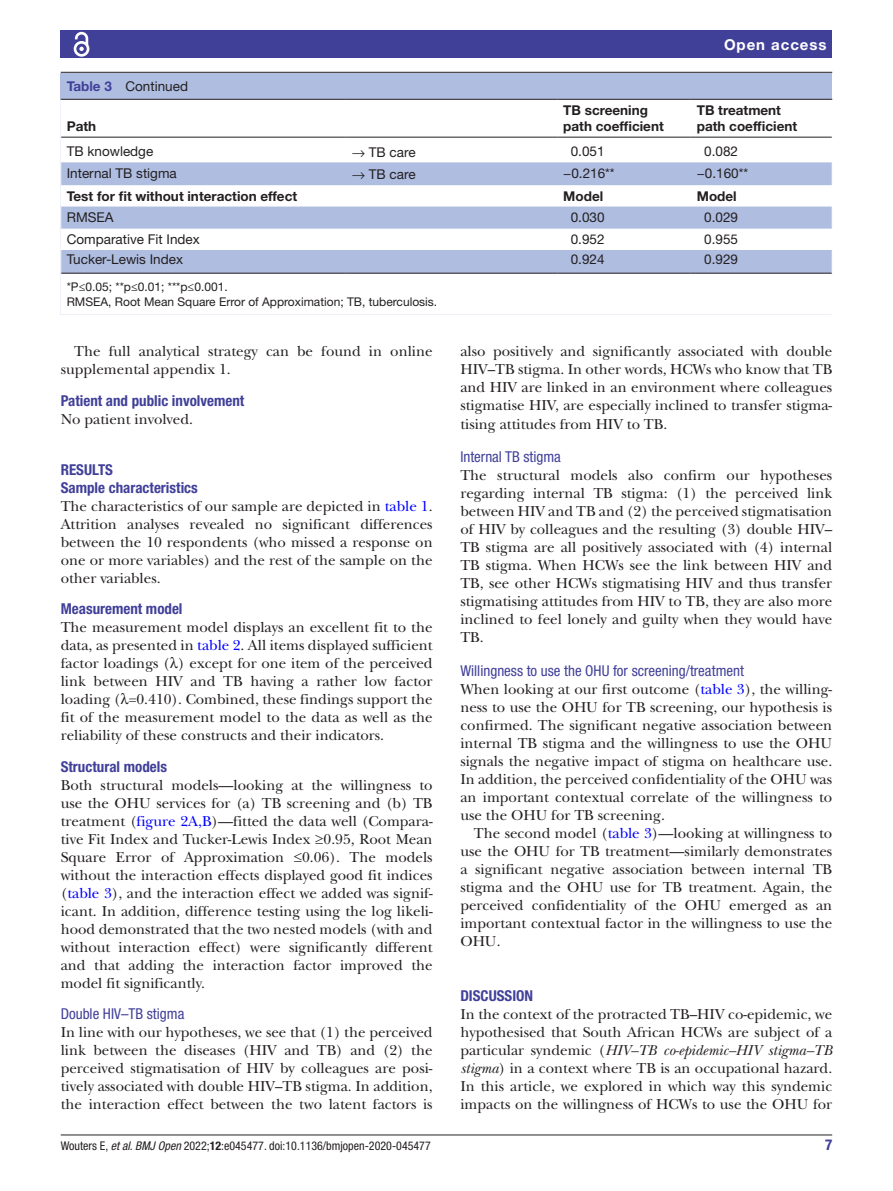
<style>
.page{position:relative;width:893px;height:1191px;background:#fff}
.page>*{position:absolute;margin:0;border:0;box-sizing:border-box;transform-origin:0 0}
.t1{font:15px/18px "New Baskerville";color:#231f20;text-align:justify}
.t2{font:700 condensed 15px/18px "Helvetica Neue LT Std";color:#414099}
.t3{font:condensed 15px "Helvetica Neue LT Std";color:#414099}
.t4{font:700 15px "Helvetica Neue LT Std";letter-spacing:.065em;color:#fff}
.t5{font:13.5px "Helvetica Neue LT Std";color:#231f20}
.t6{font:700 13.5px/16.2px "Helvetica Neue LT Std";color:#231f20}
.t7{font:12px/15px "Helvetica Neue LT Std";color:#231f20}
.t8{font:condensed 12px "Helvetica Neue LT Std";color:#231f20}
.s1{font-weight:700;color:#414099}
.s2{color:#00f}
.s3{font-style:italic}
.s4{font-weight:700}
</style>
<div class="page">
<hr style="left:61px;top:1134px;width:771px;height:1px;background:#231f20">
<div style="left:61px;top:31px;width:771px;height:27px;background:#414099"></div>
<svg style="left:73px;top:31px;width:17px;height:26px"></svg>
<div style="left:61px;top:91px;width:771px;height:224px;background:#afbde1"></div>
<div style="left:61px;top:100px;width:771px;height:215px;background:#fff"></div>
<svg style="left:61px;top:163px;width:771px;height:110px"></svg>
<hr style="left:346px;top:137px;width:211px;height:1px;background:#231f20">
<hr style="left:61px;top:99px;width:285px;height:1px;background:#231f20">
<hr style="left:346px;top:99px;width:211px;height:1px;background:#231f20">
<hr style="left:61px;top:137px;width:285px;height:1px;background:#231f20">
<hr style="left:557px;top:99px;width:134px;height:1px;background:#231f20">
<hr style="left:557px;top:137px;width:134px;height:1px;background:#231f20">
<hr style="left:691px;top:99px;width:141px;height:1px;background:#231f20">
<hr style="left:691px;top:137px;width:141px;height:1px;background:#231f20">
<hr style="left:557px;top:273px;width:134px;height:1px;background:#231f20">
<hr style="left:691px;top:273px;width:141px;height:1px;background:#231f20">
<hr style="left:61px;top:273px;width:285px;height:1px;background:#231f20">
<hr style="left:346px;top:273px;width:211px;height:1px;background:#231f20">
<svg style="left:60px;top:137px;width:1px;height:136px"></svg>
<hr style="left:67px;top:290px;width:765px;height:1px;background:#fff">
<hr style="left:67px;top:305px;width:765px;height:1px;background:#fff">
<div style="left:61px;top:73px;width:771px;height:18px;background:#afbde1"></div>
<hr style="left:61px;top:72px;width:771px;height:1px;background:#231f20">
<p class="t5" style="left:67px;top:78px;width:123px"><span class="s1">Table 3</span> Continued</p>
<p class="t6" style="left:67px;top:118px;width:31px">Path</p>
<p class="t4" style="left:724px;top:35px;width:104px">Open access</p>
<p class="t6" style="left:563px;top:102px;width:102px">TB screening path coefficient</p>
<p class="t6" style="left:697px;top:102px;width:102px">TB treatment path coefficient</p>
<p class="t5" style="left:67px;top:143px;width:88px">TB knowledge</p>
<p class="t5" style="left:352px;top:144px;width:65px">→ TB care</p>
<p class="t5" style="left:571px;top:143px;width:35px">0.051</p>
<p class="t5" style="left:704px;top:143px;width:35px">0.082</p>
<p class="t5" style="left:67px;top:165px;width:112px">Internal TB stigma</p>
<p class="t5" style="left:352px;top:166px;width:65px">→ TB care</p>
<p class="t5" style="left:563px;top:165px;width:53px">−0.216**</p>
<p class="t5" style="left:697px;top:165px;width:53px">−0.160**</p>
<p class="t6" style="left:67px;top:187px;width:232px">Test for fit without interaction effect</p>
<p class="t6" style="left:563px;top:187px;width:41px">Model</p>
<p class="t6" style="left:697px;top:187px;width:41px">Model</p>
<p class="t5" style="left:67px;top:209px;width:48px">RMSEA</p>
<p class="t5" style="left:571px;top:209px;width:35px">0.030</p>
<p class="t5" style="left:704px;top:209px;width:35px">0.029</p>
<p class="t5" style="left:67px;top:231px;width:135px">Comparative Fit Index</p>
<p class="t5" style="left:571px;top:231px;width:35px">0.952</p>
<p class="t5" style="left:704px;top:231px;width:35px">0.955</p>
<p class="t5" style="left:67px;top:251px;width:118px">Tucker-Lewis Index</p>
<p class="t5" style="left:571px;top:251px;width:35px">0.924</p>
<p class="t5" style="left:704px;top:251px;width:35px">0.929</p>
<p class="t7" style="left:67px;top:279px;width:372px">*P≤0.05; **p≤0.01; ***p≤0.001.<br>RMSEA, Root Mean Square Error of Approximation; TB, tuberculosis.</p>
<p class="t1" style="left:61px;top:343px;width:373px;text-indent:14px">The full analytical strategy can be found in online supplemental appendix 1.</p>
<p class="t2" style="left:61px;top:391px;width:185px">Patient and public involvement</p>
<p class="t1" style="left:61px;top:410px;width:134px">No patient involved.</p>
<p class="t2" style="left:61px;top:460px;width:139px">RESULTS<br>Sample characteristics</p>
<p class="t1" style="left:61px;top:497px;width:373px">The characteristics of our sample are depicted in <span class="s2">table 1</span>.<br>Attrition analyses revealed no significant differences between the 10 respondents (who missed a response on one or more variables) and the rest of the sample on the other variables.</p>
<p class="t2" style="left:61px;top:599px;width:123px">Measurement model</p>
<p class="t1" style="left:61px;top:618px;width:373px">The measurement model displays an excellent fit to the data, as presented in <span class="s2">table 2</span>. All items displayed sufficient factor loadings ( ) except for one item of the perceived link between HIV and TB having a rather low factor loading ( =0.410). Combined, these findings support the fit of the measurement model to the data as well as the reliability of these constructs and their indicators.</p>
<p class="t2" style="left:61px;top:757px;width:108px">Structural models</p>
<p class="t1" style="left:61px;top:776px;width:373px">Both structural models—looking at the willingness to use the OHU services for (a) TB screening and (b) TB treatment (<span class="s2">figure 2A,B</span>)—fitted the data well (Compara&shy;tive Fit Index and Tucker-Lewis Index ≥0.95, Root Mean Square Error of Approximation ≤0.06). The models without the interaction effects displayed good fit indices (<span class="s2">table 3</span>), and the interaction effect we added was signif&shy;icant. In addition, difference testing using the log likeli&shy;hood demonstrated that the two nested models (with and without interaction effect) were significantly different and that adding the interaction factor improved the model fit significantly.</p>
<p class="t3" style="left:61px;top:1005px;width:125px">Double HIV–TB stigma</p>
<p class="t1" style="left:61px;top:1023px;width:373px">In line with our hypotheses, we see that (1) the perceived link between the diseases (HIV and TB) and (2) the perceived stigmatisation of HIV by colleagues are posi&shy;tively associated with double HIV–TB stigma. In addition, the interaction effect between the two latent factors is</p>
<p class="t1" style="left:460px;top:343px;width:373px">also positively and significantly associated with double HIV–TB stigma. In other words, HCWs who know that TB and HIV are linked in an environment where colleagues stigmatise HIV, are especially inclined to transfer stigma&shy;tising attitudes from HIV to TB.</p>
<p class="t3" style="left:460px;top:448px;width:102px">Internal TB stigma</p>
<p class="t1" style="left:460px;top:466px;width:373px">The structural models also confirm our hypotheses regarding internal TB stigma: (1) the perceived link between HIV and TB and (2) the perceived stigmatisation of HIV by colleagues and the resulting (3) double HIV– TB stigma are all positively associated with (4) internal TB stigma. When HCWs see the link between HIV and TB, see other HCWs stigmatising HIV and thus transfer stigmatising attitudes from HIV to TB, they are also more inclined to feel lonely and guilty when they would have TB.</p>
<p class="t3" style="left:460px;top:661px;width:285px">Willingness to use the OHU for screening/treatment</p>
<p class="t1" style="left:460px;top:680px;width:373px">When looking at our first outcome (<span class="s2">table 3</span>), the willing&shy;ness to use the OHU for TB screening, our hypothesis is confirmed. The significant negative association between internal TB stigma and the willingness to use the OHU signals the negative impact of stigma on healthcare use.<br>In addition, the perceived confidentiality of the OHU was an important contextual correlate of the willingness to use the OHU for TB screening.</p>
<p class="t1" style="left:460px;top:824px;width:373px;text-indent:14px">The second model (<span class="s2">table 3</span>)—looking at willingness to use the OHU for TB treatment—similarly demonstrates a significant negative association between internal TB stigma and the OHU use for TB treatment. Again, the perceived confidentiality of the OHU emerged as an important contextual factor in the willingness to use the OHU.</p>
<p class="t2" style="left:460px;top:986px;width:74px">DISCUSSION</p>
<p class="t1" style="left:460px;top:1005px;width:373px">In the context of the protracted TB–HIV co-epidemic, we hypothesised that South African HCWs are subject of a particular syndemic (<span class="s3">HIV–TB co-epidemic–HIV stigma–TB stigma</span>) in a context where TB is an occupational hazard.<br>In this article, we explored in which way this syndemic impacts on the willingness of HCWs to use the OHU for</p>
<p class="t8" style="left:61px;top:1138px;width:372px">Wouters E, <span class="s3">et al</span>. <span class="s3">BMJ Open</span> 2022;<span class="s4">12</span>:e045477. doi:10.1136/bmjopen-2020-045477</p>
<p class="t2" style="left:825px;top:1135px;width:9px">7</p>
</div>
